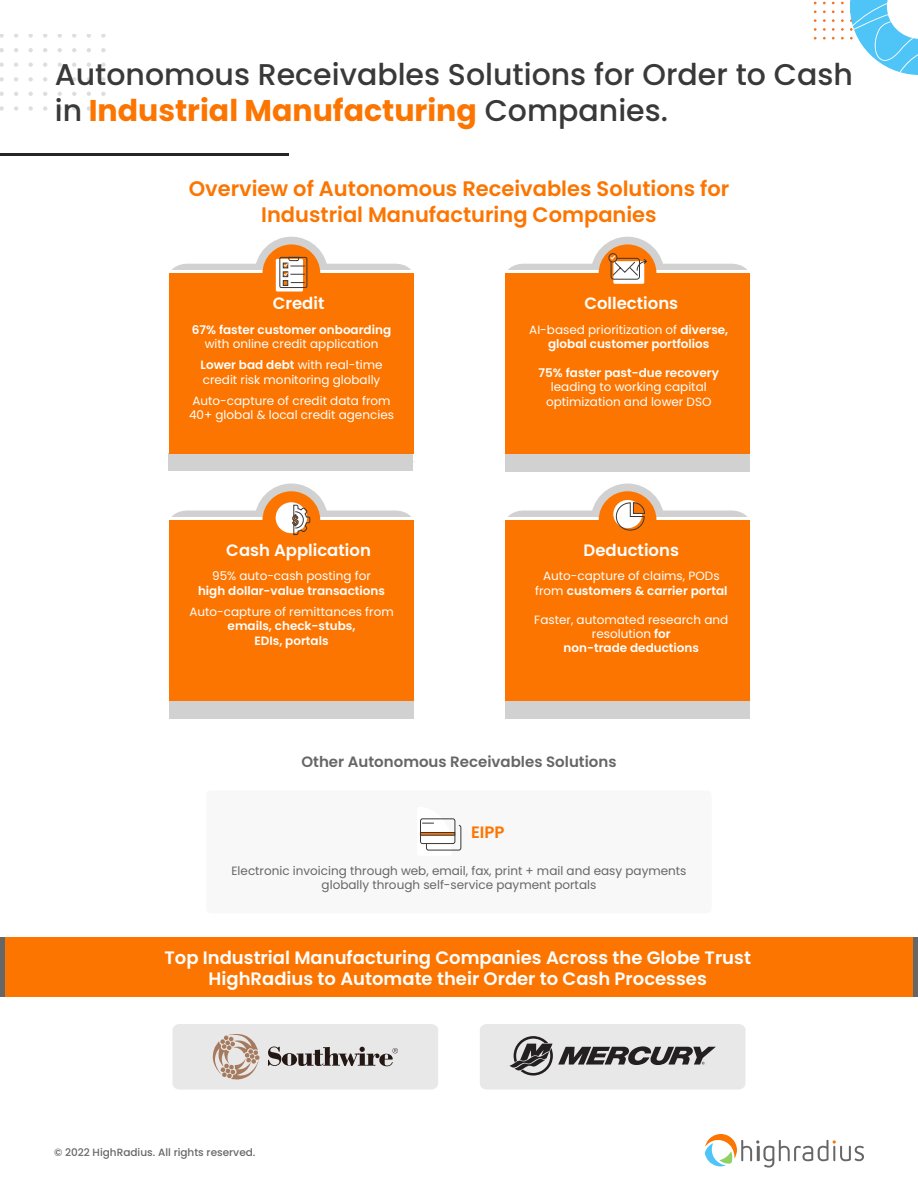
<style>
.page{position:relative;width:918px;height:1188px;background:#fff}
.page>*{position:absolute;margin:0;border:0;box-sizing:border-box;transform-origin:0 0}
.t1{font:500 30px/36px "Poppins";color:#393939}
.t2{font:600 21px/25.2px "Poppins";color:#fc7500;text-align:center}
.t3{font:600 18px/21.6px "Poppins";color:#fff;text-align:center}
.t4{font:600 16.5px "Poppins";color:#fff}
.t5{font:600 16.5px "Poppins";color:#fc7500}
.t6{font:600 15px "Poppins";color:#666}
.t7{font:12px/14.4px "Poppins";color:#fff;text-align:center}
.t8{font:600 12px/14.4px "Poppins";color:#fff;text-align:center}
.t9{font:12px/14.4px "Poppins";color:#666;text-align:center}
.t10{font:500 10.5px "Poppins";color:#666767}
.s1{font-weight:700;color:#fc7500}
.s2{font-weight:600}
.s3{font-weight:400}
</style>
<div class="page">
<svg style="left:705px;top:1134px;width:159px;height:34px"></svg>
<div style="left:168px;top:453px;width:245px;height:18px;background:#d1d1d1"></div>
<div style="left:505px;top:454px;width:245px;height:18px;background:#d1d1d1"></div>
<div style="left:505px;top:701px;width:245px;height:17px;background:#d1d1d1"></div>
<div style="left:169px;top:701px;width:245px;height:17px;background:#d1d1d1"></div>
<div style="left:206px;top:791px;width:506px;height:122px;background:#f8f8f8;border-radius:4px"></div>
<div style="left:0;top:937px;width:918px;height:60px;background:#fc7500"></div>
<svg style="left:814px;top:0;width:104px;height:75px"></svg>
<svg style="left:0;top:35px;width:106px;height:76px"></svg>
<hr style="left:0;top:153px;width:289px;height:3px;background:#262626">
<svg style="left:172px;top:264px;width:239px;height:6px"></svg>
<svg style="left:172px;top:511px;width:239px;height:6px"></svg>
<svg style="left:508px;top:264px;width:239px;height:6px"></svg>
<svg style="left:508px;top:511px;width:239px;height:6px"></svg>
<div style="left:255px;top:237px;width:73px;height:73px;background:#d1d1d1;border-radius:50%"></div>
<div style="left:255px;top:484px;width:73px;height:73px;background:#d1d1d1;border-radius:50%"></div>
<div style="left:591px;top:237px;width:73px;height:73px;background:#d1d1d1;border-radius:50%"></div>
<div style="left:591px;top:484px;width:73px;height:73px;background:#d1d1d1;border-radius:50%"></div>
<div style="left:169px;top:273px;width:245px;height:181px;background:#fc7500"></div>
<div style="left:169px;top:520px;width:245px;height:181px;background:#fc7500"></div>
<div style="left:505px;top:273px;width:245px;height:181px;background:#fc7500"></div>
<div style="left:505px;top:520px;width:245px;height:181px;background:#fc7500"></div>
<div style="left:262px;top:244px;width:58px;height:58px;background:#fc7500;border-radius:50%"></div>
<div style="left:262px;top:491px;width:58px;height:58px;background:#fc7500;border-radius:50%"></div>
<div style="left:599px;top:244px;width:57px;height:58px;background:#fc7500;border-radius:50%"></div>
<div style="left:599px;top:491px;width:57px;height:58px;background:#fc7500;border-radius:50%"></div>
<div style="left:276px;top:502px;width:31px;height:31px;background:#fff;border-radius:50%"></div>
<svg style="left:292px;top:504px;width:19px;height:31px"></svg>
<svg style="left:613px;top:500px;width:29px;height:28px"></svg>
<svg style="left:616px;top:502px;width:29px;height:29px"></svg>
<svg style="left:276px;top:257px;width:32px;height:35px"></svg>
<svg style="left:420px;top:818px;width:42px;height:33px"></svg>
<div style="left:0;top:937px;width:5px;height:60px;background:#666"></div>
<div style="left:913px;top:937px;width:5px;height:60px;background:#666"></div>
<svg style="left:172px;top:1024px;width:266px;height:66px;background:#dad7d5"></svg>
<svg style="left:480px;top:1024px;width:265px;height:66px;background:#cbcbcb"></svg>
<div style="left:609px;top:253px;width:8px;height:9px;border:1px solid #383838;border-radius:50%"></div>
<svg style="left:610px;top:255px;width:37px;height:29px"></svg>
<h1 class="t1" style="left:55px;top:57px;width:799px">Autonomous Receivables Solutions for Order to Cash in <span class="s1">Industrial Manufacturing</span> Companies.</h1>
<h2 class="t2" style="left:189px;top:177px;width:542px">Overview of Autonomous Receivables Solutions for<br>Industrial Manufacturing Companies</h2>
<h3 class="t4" style="left:273px;top:293px;width:53px">Credit</h3>
<p class="t8" style="left:192px;top:322px;width:201px">67% faster customer onboarding</p>
<p class="t7" style="left:201px;top:333px;width:183px;line-height:21.1px">with online credit application<br><span class="s2">Lower bad debt</span> with real-time</p>
<p class="t7" style="left:192px;top:369px;width:200px;line-height:21.1px">credit risk monitoring globally<br>Auto-capture of credit data from</p>
<p class="t7" style="left:189px;top:408px;width:206px">40+ global &amp; local credit agencies</p>
<h3 class="t4" style="left:226px;top:540px;width:146px">Cash Application</h3>
<p class="t7" style="left:212px;top:569px;width:160px">95% auto-cash posting for</p>
<p class="t8" style="left:198px;top:583px;width:189px">high dollar-value transactions</p>
<p class="t7" style="left:189px;top:605px;width:206px">Auto-capture of remittances from</p>
<p class="t8" style="left:228px;top:619px;width:129px">emails, check-stubs,<br>EDIs, portals</p>
<h3 class="t4" style="left:584px;top:294px;width:95px">Collections</h3>
<p class="t8" style="left:529px;top:322px;width:201px"><span class="s3">AI-based prioritization of</span> diverse, global customer portfolios</p>
<p class="t8" style="left:539px;top:365px;width:182px">75% faster past-due recovery</p>
<p class="t7" style="left:546px;top:380px;width:167px">leading to working capital optimization and lower DSO</p>
<h3 class="t4" style="left:584px;top:541px;width:97px">Deductions</h3>
<p class="t7" style="left:535px;top:569px;width:194px">Auto-capture of claims, PODs from <span class="s2">customers &amp; carrier portal</span></p>
<p class="t7" style="left:534px;top:612px;width:196px">Faster, automated research and resolution <span class="s2">for<br>non-trade deductions</span></p>
<p class="t6" style="left:301px;top:753px;width:317px">Other Autonomous Receivables Solutions</p>
<h3 class="t5" style="left:471px;top:822px;width:35px">EIPP</h3>
<p class="t9" style="left:231px;top:863px;width:457px">Electronic invoicing through web, email, fax, print + mail and easy payments globally through self-service payment portals</p>
<h3 class="t3" style="left:164px;top:947px;width:588px">Top Industrial Manufacturing Companies Across the Globe Trust<br>HighRadius to Automate their Order to Cash Processes</h3>
<p class="t10" style="left:54px;top:1147px;width:203px">© 2022 HighRadius. All rights reserved.</p>
</div>
